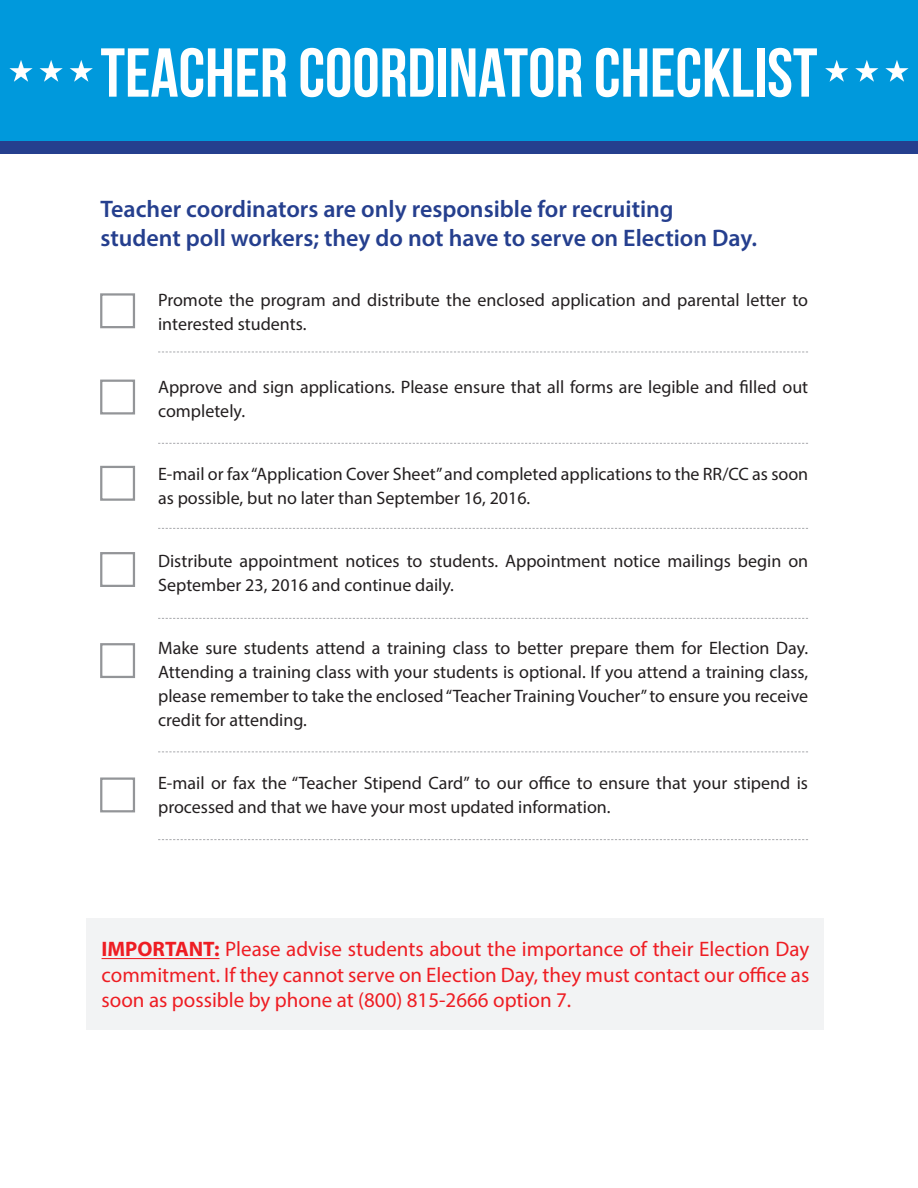
<style>
.page{position:relative;width:918px;height:1188px;background:#fff}
.page>*{position:absolute;margin:0;border:0;box-sizing:border-box;transform-origin:0 0}
.t1{font:69px "Bebas Neue";color:#fff}
.t2{font:600 24px/28.8px "Myriad Pro";color:#253f8e}
.t3{font:21px/25.2px "Myriad Pro";color:#ee1d23;text-align:justify}
.t4{font:18px/24px "Myriad Pro";color:#231f20}
.s1{font-weight:700}
</style>
<div class="page">
<div style="left:86px;top:918px;width:738px;height:112px;background:#f2f3f4"></div>
<div style="left:0;top:0;width:918px;height:142px;background:#0099dc"></div>
<div style="left:0;top:142px;width:918px;height:12px;background:#253f8e"></div>
<hr style="left:102px;top:958px;width:117px;height:1px;background:#ee1d23">
<svg style="left:158px;top:352px;width:650px;height:1px"></svg>
<svg style="left:158px;top:443px;width:650px;height:1px"></svg>
<svg style="left:158px;top:528px;width:650px;height:1px"></svg>
<svg style="left:158px;top:618px;width:650px;height:1px"></svg>
<svg style="left:158px;top:752px;width:650px;height:1px"></svg>
<svg style="left:158px;top:839px;width:650px;height:1px"></svg>
<svg style="left:885px;top:60px;width:24px;height:22px"></svg>
<svg style="left:855px;top:60px;width:23px;height:22px"></svg>
<svg style="left:825px;top:60px;width:23px;height:22px"></svg>
<svg style="left:70px;top:60px;width:23px;height:22px"></svg>
<svg style="left:40px;top:60px;width:23px;height:22px"></svg>
<svg style="left:9px;top:60px;width:24px;height:22px"></svg>
<div style="left:100px;top:293px;width:35px;height:35px;border:2px solid #939598"></div>
<div style="left:100px;top:380px;width:35px;height:35px;border:2px solid #939598"></div>
<div style="left:100px;top:466px;width:35px;height:35px;border:2px solid #939598"></div>
<div style="left:100px;top:552px;width:35px;height:35px;border:2px solid #939598"></div>
<div style="left:100px;top:643px;width:35px;height:35px;border:2px solid #939598"></div>
<div style="left:100px;top:777px;width:35px;height:35px;border:2px solid #939598"></div>
<p class="t1" style="left:101px;top:35px;width:718px">TEACHER COORDINATOR CHECKLIST</p>
<p class="t2" style="left:101px;top:194px;width:658px">Teacher coordinators are only responsible for recruiting student poll workers; they do not have to serve on Election Day.</p>
<p class="t4" style="left:158px;top:287px;width:652px">Promote the program and distribute the enclosed application and parental letter to interested students.</p>
<p class="t4" style="left:158px;top:374px;width:652px">Approve and sign applications. Please ensure that all forms are legible and filled out completely.</p>
<p class="t4" style="left:158px;top:461px;width:652px">E-mail or fax “Application Cover Sheet” and completed applications to the RR/CC as soon as possible, but no later than September 16, 2016.</p>
<p class="t4" style="left:158px;top:548px;width:652px">Distribute appointment notices to students. Appointment notice mailings begin on<br>September 23, 2016 and continue daily.</p>
<p class="t4" style="left:158px;top:635px;width:652px;text-align:justify">Make sure students attend a training class to better prepare them for Election Day.<br>Attending a training class with your students is optional. If you attend a training class, please remember to take the enclosed “Teacher Training Voucher” to ensure you receive credit for attending.</p>
<p class="t4" style="left:158px;top:770px;width:652px">E-mail or fax the “Teacher Stipend Card” to our office to ensure that your stipend is processed and that we have your most updated information.</p>
<p class="t3" style="left:102px;top:937px;width:709px"><span class="s1">IMPORTANT:</span> Please advise students about the importance of their Election Day commitment. If they cannot serve on Election Day, they must contact our office as soon as possible by phone at (800) 815-2666 option 7.</p>
</div>
